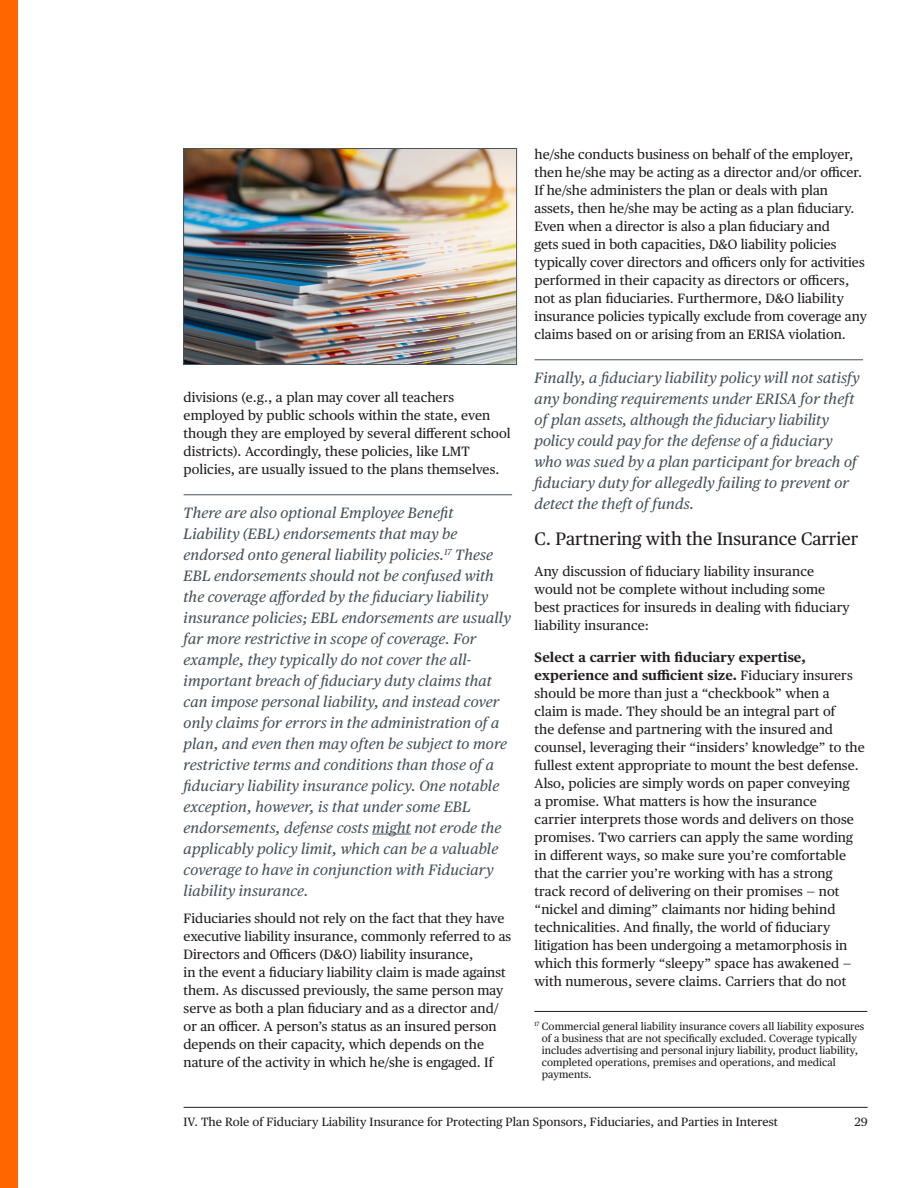
<style>
.page{position:relative;width:918px;height:1188px;background:#fff}
.page>*{position:absolute;margin:0;border:0;box-sizing:border-box;transform-origin:0 0}
.Heading_B{font:18px "Publico Text";letter-spacing:-.005em;color:#231f20}
.Callout{font:italic 15px/21px "Publico Text";letter-spacing:.01em;color:#475259}
.Text_A{font:13.5px/18px "Publico Text";letter-spacing:.005em;color:#231f20}
.Page_Numbers{font:12px "Publico Text";letter-spacing:.005em;color:#231f20}
.Footnotes{font:10.5px/12px "Publico Text";letter-spacing:.005em;color:#231f20}
.s1{font-weight:700}
</style>
<div class="page">
<hr style="left:184px;top:495px;width:328px;height:1px;background:#475259">
<hr style="left:372px;top:834px;width:39px;height:1px;background:#475259">
<hr style="left:535px;top:360px;width:328px;height:1px;background:#475259">
<hr style="left:184px;top:1107px;width:684px;height:1px;background:#231f20">
<div style="left:0;top:0;width:18px;height:1188px;background:#f60"></div>
<img style="left:186px;top:150px;width:329px;height:213px">
<div style="left:184px;top:148px;width:333px;height:217px;border:1px solid #475259"></div>
<hr style="left:534px;top:1011px;width:333px;height:1px;background:#231f20">
<p class="Text_A" style="left:184px;top:388px;width:329px">divisions (e.g., a plan may cover all teachers employed by public schools within the state, even though they are employed by several different school districts). Accordingly, these policies, like LMT policies, are usually issued to the plans themselves.</p>
<p class="Callout" style="left:184px;top:501px;width:329px">There are also optional Employee Benefit Liability (EBL) endorsements that may be endorsed onto general liability policies.<sup>17</sup> These EBL endorsements should not be confused with the coverage afforded by the fiduciary liability insurance policies; EBL endorsements are usually far more restrictive in scope of coverage. For example, they typically do not cover the all&shy;important breach of fiduciary duty claims that can impose personal liability, and instead cover only claims for errors in the administration of a plan, and even then may often be subject to more restrictive terms and conditions than those of a fiduciary liability insurance policy. One notable exception, however, is that under some EBL endorsements, defense costs might not erode the applicably policy limit, which can be a valuable coverage to have in conjunction with Fiduciary liability insurance.</p>
<p class="Text_A" style="left:184px;top:908px;width:329px">Fiduciaries should not rely on the fact that they have executive liability insurance, commonly referred to as Directors and Officers (D&amp;O) liability insurance,<br>in the event a fiduciary liability claim is made against them. As discussed previously, the same person may serve as both a plan fiduciary and as a director and/ or an officer. A person’s status as an insured person depends on their capacity, which depends on the nature of the activity in which he/she is engaged. If</p>
<p class="Text_A" style="left:535px;top:145px;width:334px">he/she conducts business on behalf of the employer, then he/she may be acting as a director and/or officer.<br>If he/she administers the plan or deals with plan assets, then he/she may be acting as a plan fiduciary.<br>Even when a director is also a plan fiduciary and<br>gets sued in both capacities, D&amp;O liability policies typically cover directors and officers only for activities performed in their capacity as directors or officers, not as plan fiduciaries. Furthermore, D&amp;O liability insurance policies typically exclude from coverage any claims based on or arising from an ERISA violation.</p>
<p class="Callout" style="left:535px;top:366px;width:327px">Finally, a fiduciary liability policy will not satisfy any bonding requirements under ERISA for theft of plan assets, although the fiduciary liability policy could pay for the defense of a fiduciary who was sued by a plan participant for breach of fiduciary duty for allegedly failing to prevent or detect the theft of funds.</p>
<p class="Heading_B" style="left:535px;top:525px;width:325px">C. Partnering with the Insurance Carrier</p>
<p class="Text_A" style="left:535px;top:562px;width:317px">Any discussion of fiduciary liability insurance would not be complete without including some best practices for insureds in dealing with fiduciary liability insurance:</p>
<p class="Text_A" style="left:535px;top:647px;width:332px"><span class="s1">Select a carrier with fiduciary expertise, experience and sufficient size.</span> Fiduciary insurers should be more than just a “checkbook” when a claim is made. They should be an integral part of<br>the defense and partnering with the insured and counsel, leveraging their “insiders’ knowledge” to the fullest extent appropriate to mount the best defense.<br>Also, policies are simply words on paper conveying<br>a promise. What matters is how the insurance<br>carrier interprets those words and delivers on those promises. Two carriers can apply the same wording in different ways, so make sure you’re comfortable that the carrier you’re working with has a strong track record of delivering on their promises — not “nickel and diming” claimants nor hiding behind technicalities. And finally, the world of fiduciary litigation has been undergoing a metamorphosis in which this formerly “sleepy” space has awakened — with numerous, severe claims. Carriers that do not</p>
<p class="Footnotes" style="left:542px;top:1019px;width:324px;text-indent:-8px"><sup>17</sup> Commercial general liability insurance covers all liability exposures of a business that are not specifically excluded. Coverage typically includes advertising and personal injury liability, product liability, completed operations, premises and operations, and medical payments.</p>
<p class="Page_Numbers" style="left:184px;top:1112px;width:596px">IV. The Role of Fiduciary Liability Insurance for Protecting Plan Sponsors, Fiduciaries, and Parties in Interest</p>
<p class="Page_Numbers" style="left:854px;top:1112px;width:15px">29</p>
</div>
